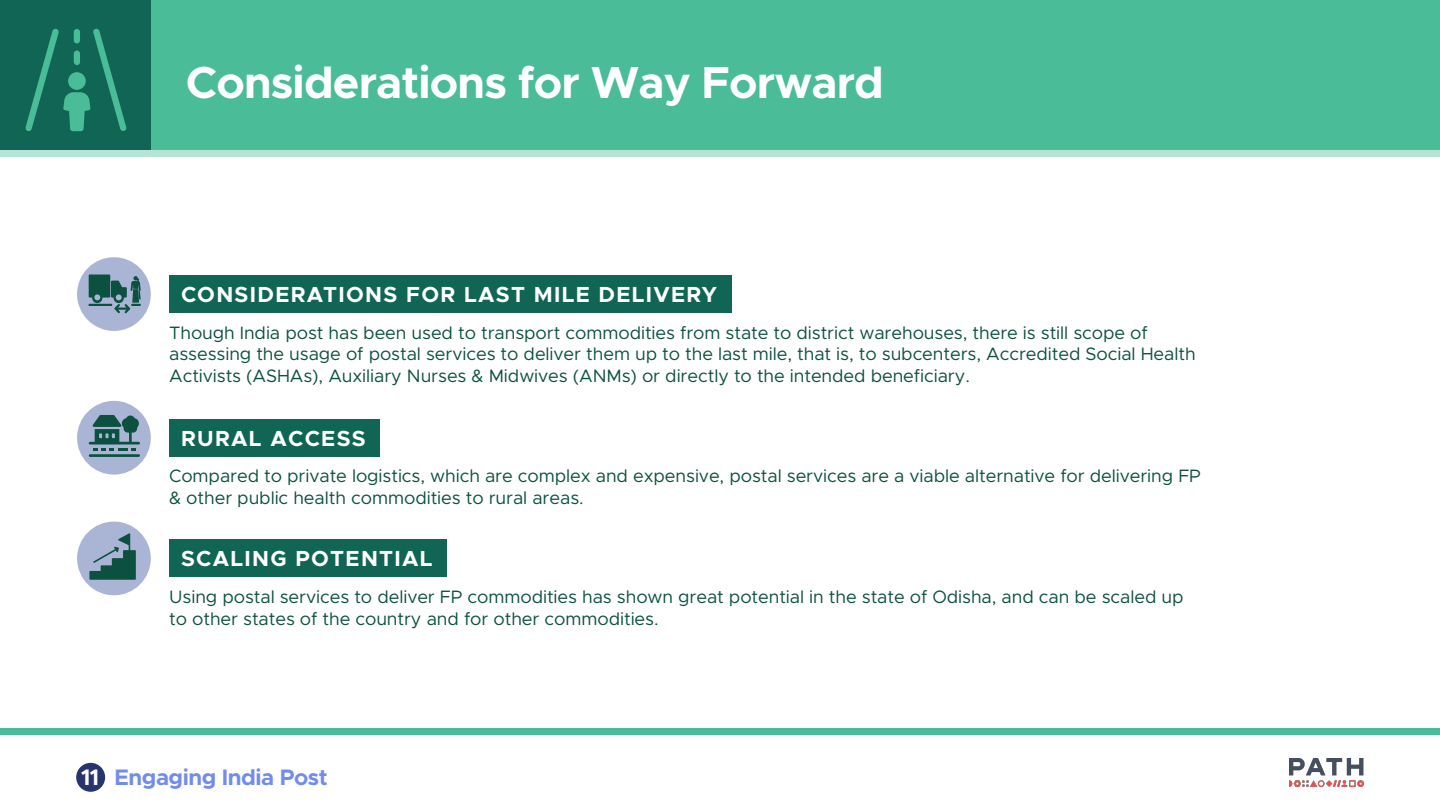
<style>
.page{position:relative;width:1440px;height:810px;background:#fff}
.page>*{position:absolute;margin:0;border:0;box-sizing:border-box;transform-origin:0 0}
.t1{font:700 45px "Metropolis";letter-spacing:-.02em;color:#fff}
.t2{font:700 22.5px "Metropolis";letter-spacing:-.02em;color:#728ced}
.t3{font:700 21.9px "Metropolis";letter-spacing:.06em;color:#fff}
.t4{font:18px/21.6px "Metropolis";letter-spacing:-.005em;color:#0c5140}
.s1{color:#fff}
</style>
<div class="page">
<div style="left:0;top:8px;width:1440px;height:149px;background:linear-gradient(to right,#b5e3d4,#b5e3d4)"></div>
<div style="left:1px;top:0;width:1439px;height:149px;background:#4abc97"></div>
<div style="left:0;top:0;width:151px;height:149px;background:#116554"></div>
<svg style="left:25px;top:28px;width:102px;height:103px"></svg>
<div style="left:74px;top:29px;width:6px;height:14px;background:#4abc97;border-radius:3px"></div>
<div style="left:74px;top:51px;width:6px;height:14px;background:#4abc97;border-radius:3px"></div>
<div style="left:0;top:728px;width:1440px;height:74px;background:#4abc97"></div>
<div style="left:0;top:736px;width:1440px;height:74px;background:#fff"></div>
<div style="left:76px;top:763px;width:29px;height:29px;background:#28346f;border-radius:50%"></div>
<div style="left:77px;top:257px;width:74px;height:74px;background:#aab5d6;border-radius:50%"></div>
<div style="left:169px;top:275px;width:563px;height:38px;background:#116554"></div>
<div style="left:77px;top:401px;width:74px;height:74px;background:#aab5d6;border-radius:50%"></div>
<div style="left:169px;top:419px;width:210px;height:38px;background:#116554"></div>
<div style="left:77px;top:522px;width:74px;height:73px;background:#aab5d6;border-radius:50%"></div>
<div style="left:169px;top:540px;width:278px;height:37px;background:#116554"></div>
<hr style="left:89px;top:454px;width:51px;height:3px;background:#0c5140">
<svg style="left:89px;top:415px;width:51px;height:36px"></svg>
<svg style="left:88px;top:274px;width:53px;height:39px"></svg>
<svg style="left:89px;top:533px;width:47px;height:47px"></svg>
<img style="left:1290px;top:758px;width:73px;height:29px">
<h1 class="t1" style="left:186px;top:54px;width:699px">Considerations for Way Forward</h1>
<p class="t3" style="left:181px;top:281px;width:538px">CONSIDERATIONS FOR LAST MILE DELIVERY</p>
<p class="t4" style="left:169px;top:322px;width:1028px">Though India post has been used to transport commodities from state to district warehouses, there is still scope of assessing the usage of postal services to deliver them up to the last mile, that is, to subcenters, Accredited Social Health<br>Activists (ASHAs), Auxiliary Nurses &amp; Midwives (ANMs) or directly to the intended beneficiary.</p>
<p class="t3" style="left:181px;top:424px;width:186px">RURAL ACCESS</p>
<p class="t4" style="left:169px;top:465px;width:1033px">Compared to private logistics, which are complex and expensive, postal services are a viable alternative for delivering FP &amp; other public health commodities to rural areas.</p>
<p class="t3" style="left:181px;top:545px;width:253px">SCALING POTENTIAL</p>
<p class="t4" style="left:169px;top:586px;width:1016px">Using postal services to deliver FP commodities has shown great potential in the state of Odisha, and can be scaled up to other states of the country and for other commodities.</p>
<p class="t2" style="left:81px;top:763px;width:248px"><span class="s1">11</span> Engaging India Post</p>
</div>
